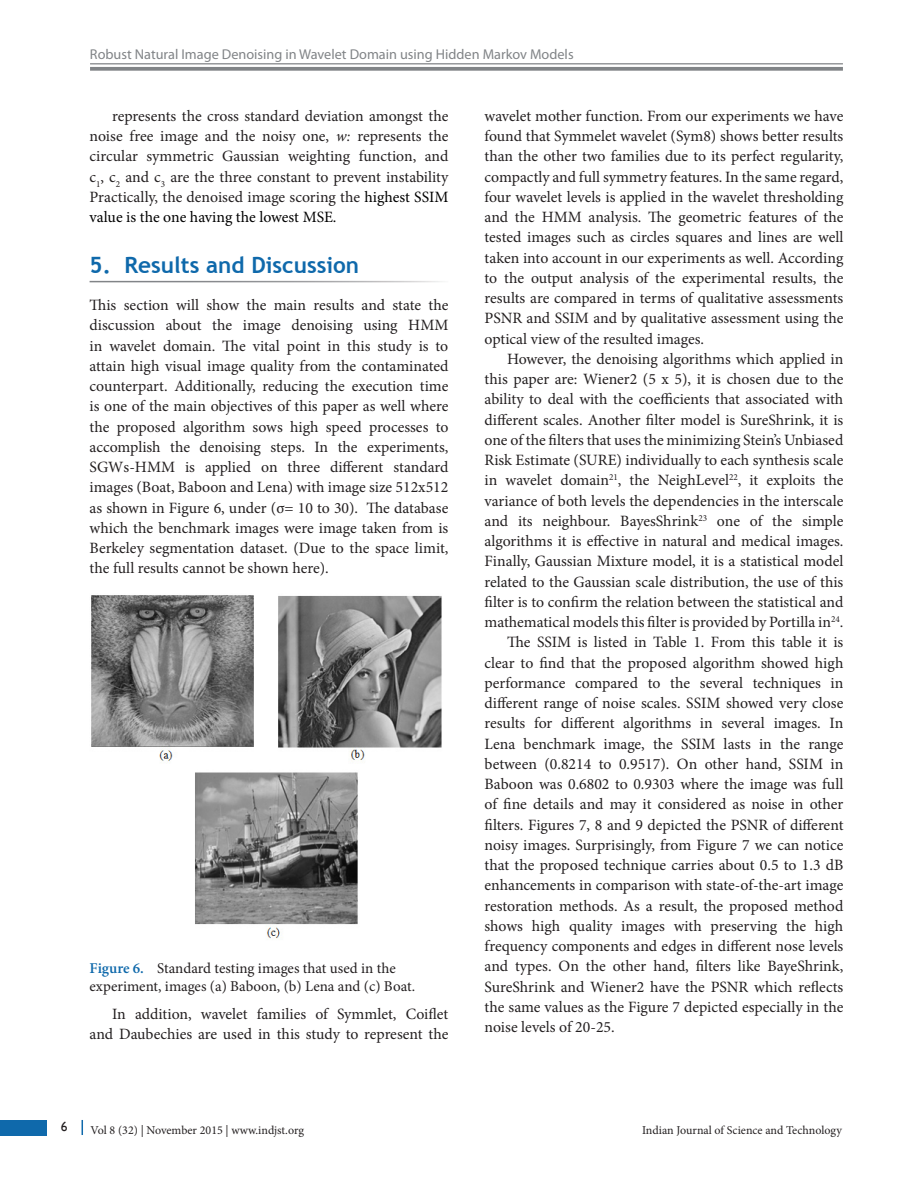
<style>
.page{position:relative;width:918px;height:1188px;background:#fff}
.page>*{position:absolute;margin:0;border:0;box-sizing:border-box;transform-origin:0 0}
.Body_Head{font:700 22.5px "Trebuchet MS";color:#0f69ab}
.Body_Text_Ind_F{font:15.75px/20.2px "Minion Pro";color:#231f20;text-align:justify}
.Body_Text{font:15.75px/20.2px "Minion Pro";color:#231f20;text-align:justify}
.Body_Text_Ind_L{font:15.75px/20.2px "Minion Pro";color:#231f20;text-align:justify}
.t1{font:15px/18px "Minion Pro";color:#231f20}
.t2{font:14.25px "Myriad Pro";color:#818487}
.t3{font:13.5px "Gill Sans";color:#231f20}
.t4{font:12px "Minion Pro";color:#231f20}
.s1{font-style:italic}
.s2{color:#000}
.s3{font-weight:600;color:#0f69ab}
</style>
<div class="page">
<div style="left:0;top:1120px;width:47px;height:15px;background:#0f69ab"></div>
<svg style="left:82px;top:1120px;width:1px;height:15px"></svg>
<hr style="left:90px;top:63px;width:753px;height:1px;background:#818487">
<svg style="left:90px;top:67px;width:753px;height:4px;background:#8a8d90"></svg>
<img style="left:91px;top:595px;width:351px;height:344px">
<p class="t2" style="left:90px;top:46px;width:485px">Robust Natural Image Denoising in Wavelet Domain using Hidden Markov Models</p>
<p class="Body_Text_Ind_L" style="left:90px;top:106px;width:360px;text-indent:23px">represents the cross standard deviation amongst the noise free image and the noisy one, <span class="s1">w:</span> represents the circular symmetric Gaussian weighting function, and c<sub>1</sub>, c<sub>2</sub> and c<sub>3</sub> are the three constant to prevent instability Practically, the denoised image scoring the <span class="s2">highest SSIM value is the one having the lowest MSE.</span></p>
<p class="Body_Head" style="left:90px;top:251px;width:271px">5. Results and Discussion</p>
<p class="Body_Text" style="left:90px;top:295px;width:360px">This section will show the main results and state the discussion about the image denoising using HMM in wavelet domain. The vital point in this study is to attain high visual image quality from the contaminated counterpart. Additionally, reducing the execution time is one of the main objectives of this paper as well where the proposed algorithm sows high speed processes to accomplish the denoising steps. In the experiments, SGWs-HMM is applied on three different standard images (Boat, Baboon and Lena) with image size 512x512 as shown in Figure 6, under (σ= 10 to 30). The database which the benchmark images were image taken from is Berkeley segmentation dataset. (Due to the space limit, the full results cannot be shown here).</p>
<p class="t1" style="left:90px;top:959px;width:327px"><span class="s3">Figure 6.</span> Standard testing images that used in the experiment, images (a) Baboon, (b) Lena and (c) Boat.</p>
<p class="Body_Text_Ind_F" style="left:90px;top:1004px;width:360px;text-align:right">In addition, wavelet families of Symmlet, Coiflet and Daubechies are used in this study to represent the</p>
<p class="Body_Text_Ind_F" style="left:485px;top:106px;width:360px">wavelet mother function. From our experiments we have found that Symmelet wavelet (Sym8) shows better results than the other two families due to its perfect regularity, compactly and full symmetry features. In the same regard, four wavelet levels is applied in the wavelet thresholding and the HMM analysis. The geometric features of the tested images such as circles squares and lines are well taken into account in our experiments as well. According to the output analysis of the experimental results, the results are compared in terms of qualitative assessments PSNR and SSIM and by qualitative assessment using the optical view of the resulted images.</p>
<p class="Body_Text_Ind_F" style="left:485px;top:349px;width:360px;text-indent:23px">However, the denoising algorithms which applied in this paper are: Wiener2 (5 x 5), it is chosen due to the ability to deal with the coefficients that associated with different scales. Another filter model is SureShrink, it is one of the filters that uses the minimizing Stein’s Unbiased Risk Estimate (SURE) individually to each synthesis scale in wavelet domain<sup>21</sup>, the NeighLevel<sup>22</sup>, it exploits the variance of both levels the dependencies in the interscale and its neighbour. BayesShrink<sup>23</sup> one of the simple algorithms it is effective in natural and medical images.<br>Finally, Gaussian Mixture model, it is a statistical model related to the Gaussian scale distribution, the use of this filter is to confirm the relation between the statistical and mathematical models this filter is provided by Portilla in<sup>24</sup>.</p>
<p class="Body_Text_Ind_F" style="left:485px;top:632px;width:360px;text-indent:23px">The SSIM is listed in Table 1. From this table it is clear to find that the proposed algorithm showed high performance compared to the several techniques in different range of noise scales. SSIM showed very close results for different algorithms in several images. In Lena benchmark image, the SSIM lasts in the range between (0.8214 to 0.9517). On other hand, SSIM in Baboon was 0.6802 to 0.9303 where the image was full of fine details and may it considered as noise in other filters. Figures 7, 8 and 9 depicted the PSNR of different noisy images. Surprisingly, from Figure 7 we can notice that the proposed technique carries about 0.5 to 1.3 dB enhancements in comparison with state-of-the-art image restoration methods. As a result, the proposed method shows high quality images with preserving the high frequency components and edges in different nose levels and types. On the other hand, filters like BayeShrink, SureShrink and Wiener2 have the PSNR which reflects the same values as the Figure 7 depicted especially in the noise levels of 20-25.</p>
<p class="t3" style="left:61px;top:1119px;width:8px">6</p>
<p class="t4" style="left:91px;top:1122px;width:215px">Vol 8 (32) | November 2015 | www.indjst.org</p>
<p class="t4" style="left:642px;top:1122px;width:201px">Indian Journal of Science and Technology</p>
</div>
